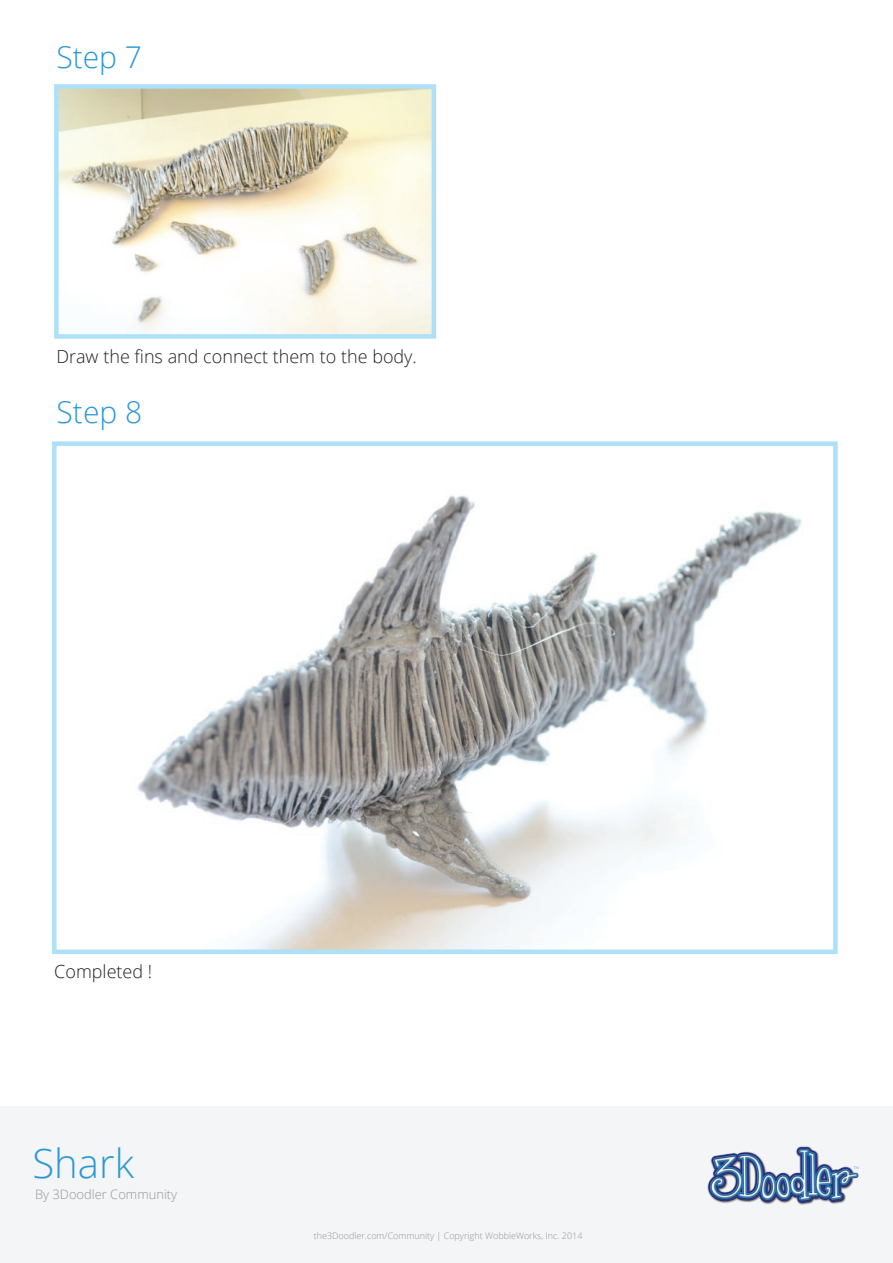
<style>
.page{position:relative;width:893px;height:1263px;background:#fff}
.page>*{position:absolute;margin:0;border:0;box-sizing:border-box;transform-origin:0 0}
.t1{font:300 40.05px "Open Sans";color:#2d98d4}
.t2{font:300 30px "Open Sans";color:#2d98d4}
.t3{font:300 18px "Open Sans";color:#231f20}
.t4{font:300 12.9px "Open Sans";color:#939598}
.t5{font:300 9px "Open Sans";color:#939598}
</style>
<div class="page">
<img style="left:59px;top:89px;width:372px;height:245px">
<img style="left:137px;top:495px;width:665px;height:454px">
<div style="left:0;top:1107px;width:893px;height:156px;background:#f4f5f6"></div>
<img style="left:707px;top:1146px;width:152px;height:59px">
<div style="left:54px;top:84px;width:382px;height:255px;border:4px solid #aee1f9"></div>
<div style="left:52px;top:441px;width:786px;height:513px;border:4px solid #aee1f9"></div>
<h2 class="t2" style="left:56px;top:36px;width:87px">Step 7</h2>
<h3 class="t3" style="left:56px;top:344px;width:362px">Draw the fins and connect them to the body.</h3>
<h2 class="t2" style="left:57px;top:392px;width:87px">Step 8</h2>
<h3 class="t3" style="left:54px;top:959px;width:99px">Completed !</h3>
<h1 class="t1" style="left:32px;top:1136px;width:103px">Shark</h1>
<h3 class="t4" style="left:35px;top:1185px;width:144px">By 3Doodler Community</h3>
<p class="t5" style="left:314px;top:1229px;width:270px">the3Doodler.com/Community | Copyright WobbleWorks, Inc. 2014</p>
</div>
